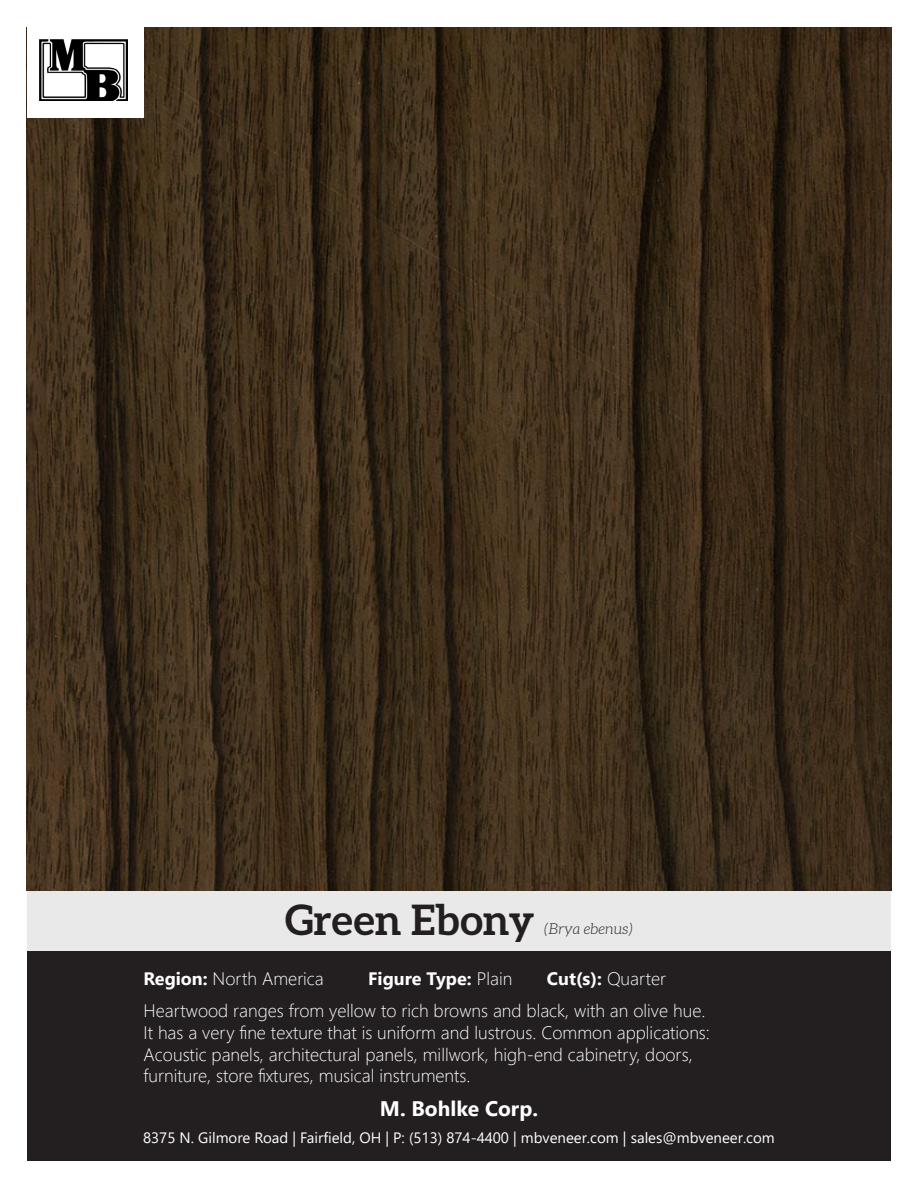
<style>
.page{position:relative;width:918px;height:1188px;background:#fff}
.page>*{position:absolute;margin:0;border:0;box-sizing:border-box;transform-origin:0 0}
.t1{font:700 42px "Aleo";color:#231f20}
.t2{font:700 21px "Segoe UI";color:#fff}
.t3{font:300 18px/21.6px "Segoe UI";color:#fff}
.t4{font:700 18px "Segoe UI";color:#fff}
.t5{font:15px "Segoe UI";color:#fff}
.t6{font:italic 300 15px "Aleo";color:#231f20}
.s1{font-weight:700}
.s2{font-weight:300}
</style>
<div class="page">
<div style="left:27px;top:891px;width:864px;height:61px;background:#e9e9e9"></div>
<img style="left:27px;top:27px;width:864px;height:864px">
<div style="left:27px;top:0;width:117px;height:118px;background:#fff"></div>
<img style="left:39px;top:39px;width:88px;height:61px">
<div style="left:27px;top:952px;width:864px;height:209px;background:#231f20"></div>
<p class="t1" style="left:285px;top:896px;width:251px">Green Ebony</p>
<p class="t6" style="left:544px;top:920px;width:90px">(Brya ebenus)</p>
<p class="t3" style="left:144px;top:966px;width:182px"><span class="s1">Region:</span> North America</p>
<p class="t4" style="left:368px;top:962px;width:146px">Figure Type: <span class="s2">Plain</span></p>
<p class="t3" style="left:144px;top:961px;width:563px;line-height:32.1px;text-indent:403px"><span class="s1">Cut(s):</span> Quarter<br>Heartwood ranges from yellow to rich browns and black, with an olive hue.</p>
<p class="t3" style="left:144px;top:1020px;width:568px">It has a very fine texture that is uniform and lustrous. Common applications:<br>Acoustic panels, architectural panels, millwork, high-end cabinetry, doors, furniture, store fixtures, musical instruments.</p>
<p class="t2" style="left:380px;top:1089px;width:160px">M. Bohlke Corp.</p>
<p class="t5" style="left:143px;top:1124px;width:633px">8375 N. Gilmore Road | Fairfield, OH | P: (513) 874-4400 | mbveneer.com | sales@mbveneer.com</p>
</div>
